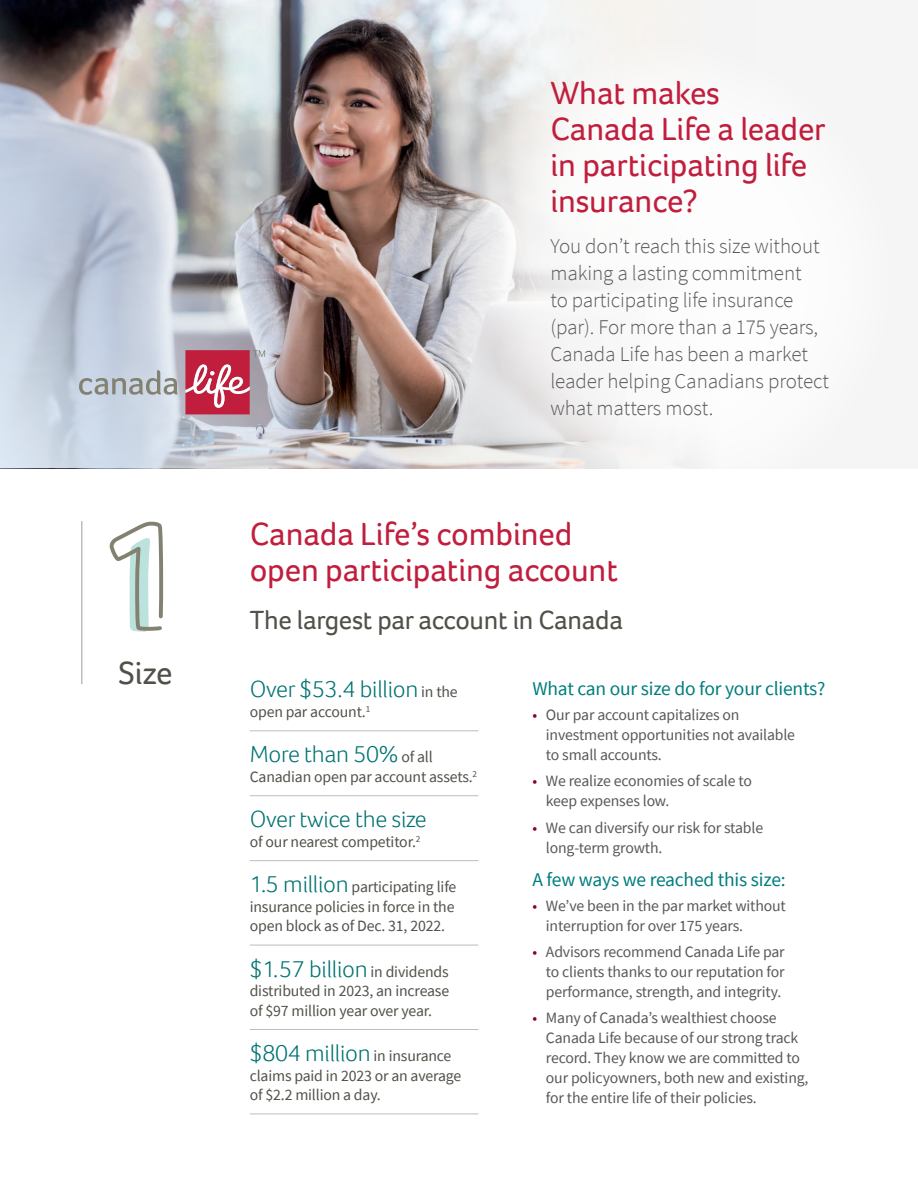
<style>
.page{position:relative;width:918px;height:1188px;background:#fff}
.page>*{position:absolute;margin:0;border:0;box-sizing:border-box;transform-origin:0 0}
.t1{font:33px/36px "Foco";letter-spacing:-.005em;color:#c11e3e}
.t2{font:33px "Foco";color:#505149}
.t3{font:27px "Foco";letter-spacing:-.01em;color:#505149}
.t4{font:300 24px "Foco";letter-spacing:-.01em;color:#007272}
.t5{font:300 21px/27px "Source Sans Pro";letter-spacing:-.005em;color:#57585a}
.t6{font:19.5px "Source Sans Pro";letter-spacing:-.01em;color:#007d7e}
.t7{font:15.75px/19.8px "Source Sans Pro";letter-spacing:-.01em;color:#57585a}
.t8{font:15.75px/19.5px "Source Sans Pro";letter-spacing:-.01em;color:#505149}
.s1{font-family:"Source Sans Pro";font-weight:400;font-size:15.75px;color:#505149}
.s2{font-family:"Foco";font-weight:300;font-size:24px;color:#007272}
.s3{color:#840128}
</style>
<div class="page">
<hr style="left:250px;top:730px;width:228px;height:1px;background:#bcbdc0">
<hr style="left:250px;top:795px;width:228px;height:1px;background:#bcbdc0">
<hr style="left:250px;top:860px;width:228px;height:1px;background:#bcbdc0">
<hr style="left:250px;top:945px;width:228px;height:1px;background:#bcbdc0">
<hr style="left:250px;top:1029px;width:228px;height:1px;background:#bcbdc0">
<hr style="left:250px;top:1114px;width:228px;height:1px;background:#bcbdc0">
<hr style="left:81px;top:521px;width:1px;height:163px;background:#bcbdc0">
<img style="left:0;top:0;width:755px;height:468px">
<svg style="left:434px;top:38px;width:462px;height:482px"></svg>
<svg style="left:79px;top:370px;width:99px;height:25px;background:#b5bcc0"></svg>
<svg style="left:185px;top:350px;width:80px;height:64px;background:#c45b71"></svg>
<svg style="left:110px;top:521px;width:54px;height:111px"></svg>
<h1 class="t2" style="left:119px;top:651px;width:55px">Size</h1>
<h1 class="t1" style="left:550px;top:75px;width:277px">What makes<br>Canada Life a leader in participating life insurance?</h1>
<h3 class="t5" style="left:550px;top:233px;width:280px">You don’t reach this size without making a lasting commitment<br>to participating life insurance (par). For more than a 175 years,<br>Canada Life has been a market leader helping Canadians protect what matters most.</h3>
<h1 class="t1" style="left:250px;top:515px;width:370px">Canada Life’s combined open participating account</h1>
<h2 class="t3" style="left:250px;top:602px;width:375px">The largest par account in Canada</h2>
<h3 class="t4" style="left:250px;top:673px;width:210px">Over $53.4 billion <span class="s1">in the</span></h3>
<p class="t8" style="left:250px;top:702px;width:122px">open par account.<sup>1</sup></p>
<h3 class="t4" style="left:250px;top:738px;width:185px">More than 50% <span class="s1">of all</span></h3>
<p class="t8" style="left:250px;top:767px;width:229px">Canadian open par account assets.<sup>2</sup></p>
<h3 class="t4" style="left:250px;top:803px;width:179px">Over twice the size</h3>
<p class="t8" style="left:250px;top:832px;width:172px">of our nearest competitor.<sup>2</sup></p>
<p class="t8" style="left:250px;top:877px;width:208px"><span class="s2">1.5 million</span> participating life insurance policies in force in the open block as of Dec. 31, 2022.</p>
<h3 class="t4" style="left:250px;top:953px;width:201px">$1.57 billion <span class="s1">in dividends</span></h3>
<p class="t8" style="left:250px;top:981px;width:201px">distributed in 2023, an increase of $97 million year over year.</p>
<h3 class="t4" style="left:250px;top:1037px;width:203px">$804 million <span class="s1">in insurance</span></h3>
<p class="t8" style="left:250px;top:1065px;width:213px">claims paid in 2023 or an average of $2.2 million a day.</p>
<p class="t6" style="left:532px;top:676px;width:294px">What can our size do for your clients?</p>
<p class="t7" style="left:546px;top:705px;width:251px;text-indent:-14px"><span class="s3">•</span> Our par account capitalizes on investment opportunities not available to small accounts.</p>
<p class="t7" style="left:546px;top:771px;width:207px;text-indent:-14px"><span class="s3">•</span> We realize economies of scale to keep expenses low.</p>
<p class="t7" style="left:546px;top:817px;width:219px;text-indent:-14px"><span class="s3">•</span> We can diversify our risk for stable long‑term growth.</p>
<p class="t6" style="left:532px;top:867px;width:255px">A few ways we reached this size:</p>
<p class="t7" style="left:546px;top:896px;width:241px;text-indent:-14px"><span class="s3">•</span> We’ve been in the par market without interruption for over 175 years.</p>
<p class="t7" style="left:546px;top:942px;width:240px;text-align:justify;text-indent:-14px"><span class="s3">•</span> Advisors recommend Canada Life par to clients thanks to our reputation for performance, strength, and integrity.</p>
<p class="t7" style="left:546px;top:1008px;width:264px;text-indent:-14px"><span class="s3">•</span> Many of Canada’s wealthiest choose Canada Life because of our strong track record. They know we are committed to our policyowners, both new and existing, for the entire life of their policies.</p>
</div>
